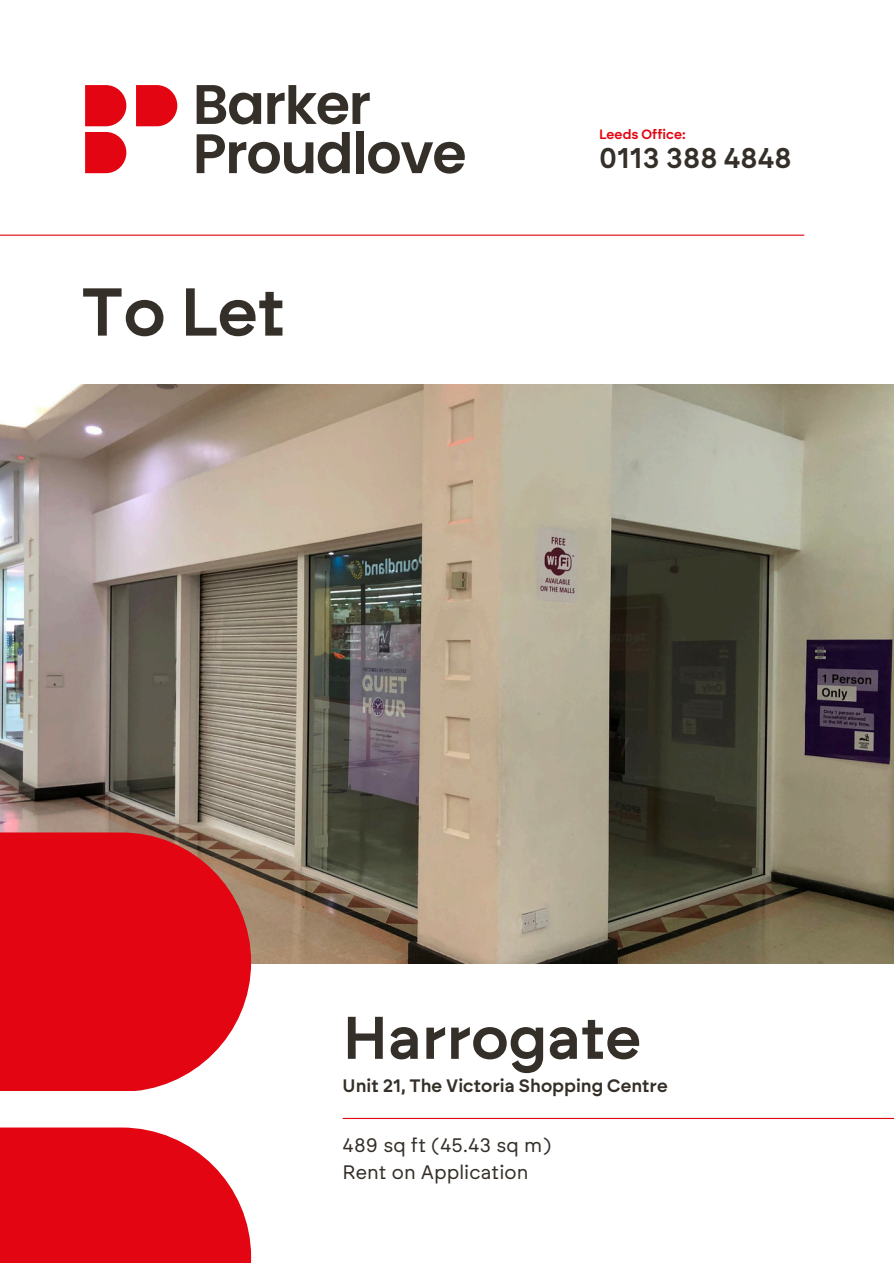
<style>
.page{position:relative;width:894px;height:1264px;background:#fff}
.page>*{position:absolute;margin:0;border:0;box-sizing:border-box;transform-origin:0 0}
.t1{font:600 67.5px "Brockmann";color:#352f29}
.t2{font:600 60px "Brockmann";color:#352f29}
.t3{font:600 28.5px "Brockmann";color:#352f29}
.t4{font:19.5px "Brockmann";color:#352f29}
.t5{font:600 18px "Brockmann";color:#352f29}
.t6{font:600 13.5px "Brockmann";color:#e30512}
</style>
<div class="page">
<img style="left:0;top:385px;width:893px;height:578px">
<svg style="left:0;top:832px;width:251px;height:259px;background:#df1923"></svg>
<svg style="left:0;top:1127px;width:251px;height:136px;background:#e6202b"></svg>
<hr style="left:342px;top:1117px;width:551px;height:1px;background:#e30512">
<svg style="left:85px;top:132px;width:41px;height:41px;background:#e51e2a"></svg>
<svg style="left:85px;top:85px;width:41px;height:41px;background:#e51e2a"></svg>
<svg style="left:136px;top:85px;width:41px;height:41px;background:#e51e2a"></svg>
<svg style="left:196px;top:85px;width:65px;height:39px"></svg>
<svg style="left:267px;top:85px;width:102px;height:39px"></svg>
<svg style="left:196px;top:132px;width:153px;height:42px"></svg>
<div style="left:356px;top:132px;width:7px;height:41px;background:#352f29"></div>
<svg style="left:368px;top:142px;width:96px;height:32px"></svg>
<hr style="left:0;top:235px;width:804px;height:1px;background:#e30512">
<h1 class="t1" style="left:81px;top:271px;width:205px">To Let</h1>
<p class="t6" style="left:599px;top:126px;width:88px">Leeds Office:</p>
<p class="t3" style="left:599px;top:141px;width:194px">0113 388 4848</p>
<p class="t2" style="left:342px;top:1001px;width:300px">Harrogate</p>
<p class="t5" style="left:342px;top:1074px;width:326px">Unit 21, The Victoria Shopping Centre</p>
<h2 class="t4" style="left:342px;top:1133px;width:210px">489 sq ft (45.43 sq m)</h2>
<h4 class="t4" style="left:342px;top:1160px;width:187px">Rent on Application</h4>
</div>
